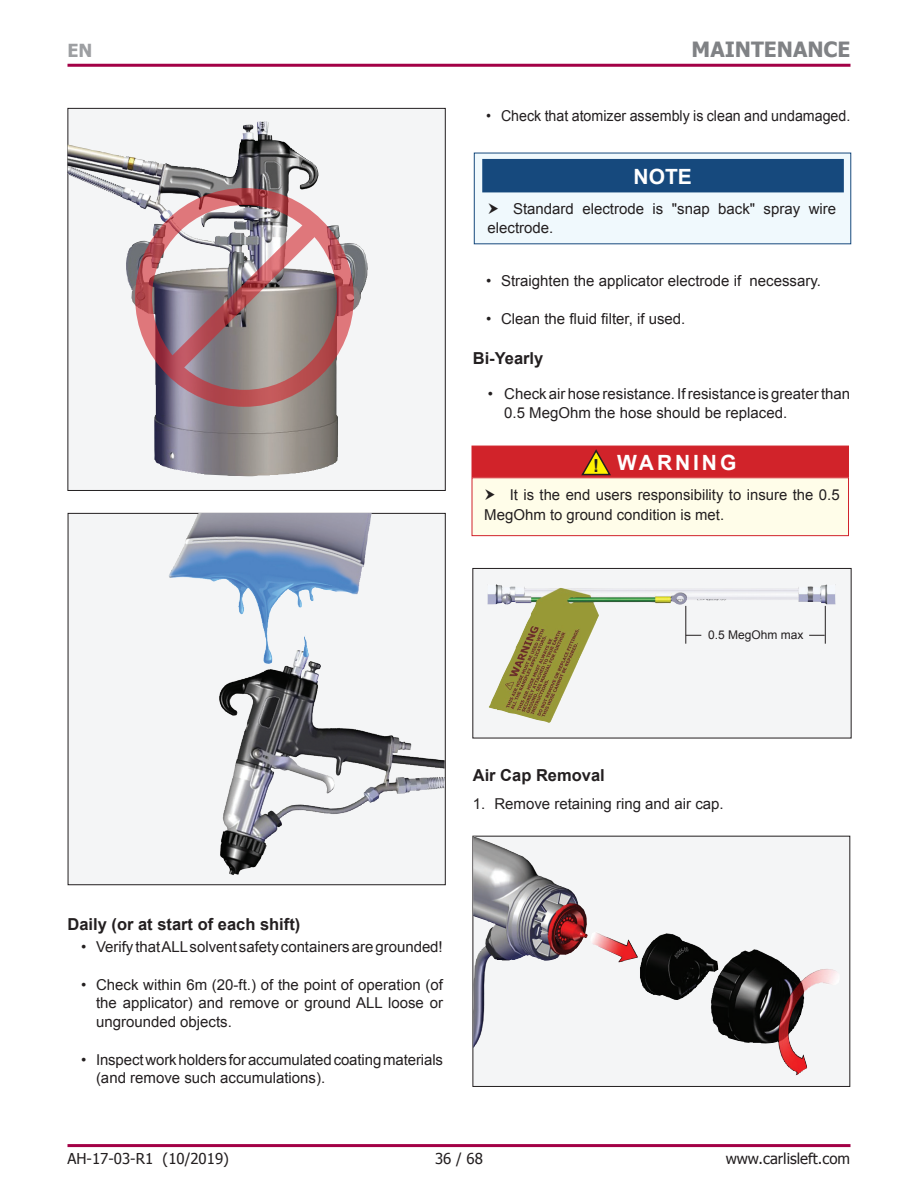
<style>
.page{position:relative;width:918px;height:1188px;background:#fff}
.page>*{position:absolute;margin:0;border:0;box-sizing:border-box;transform-origin:0 0}
.t1{font:700 21px "Arial";letter-spacing:.14em;color:#fff}
.t2{font:700 21px "Tahoma";color:#808285}
.t3{font:700 18px "Tahoma";color:#9d9fa2}
.t4{font:700 16.5px "Arial";color:#231f20}
.t5{font:15px/18.8px "Arial";color:#231f20}
.t6{font:15px "Arial";color:#231f20;scale:.95 1}
.t7{font:15px "Tahoma";color:#231f20}
.t8{font:12px "Arial";color:#231f20}
</style>
<div class="page">
<svg style="left:70px;top:110px;width:374px;height:379px;fill:#f4f5f6"></svg>
<svg style="left:70px;top:515px;width:374px;height:368px;fill:#f4f5f6"></svg>
<img style="left:169px;top:513px;width:104px;height:151px">
<svg style="left:475px;top:838px;width:373px;height:247px;fill:#f4f5f6"></svg>
<div style="left:473px;top:836px;width:377px;height:251px;border:1px solid #231f20"></div>
<img style="left:473px;top:861px;width:115px;height:187px">
<img style="left:68px;top:121px;width:199px;height:82px">
<div style="left:135px;top:188px;width:219px;height:219px;border:17px solid #d1232a;border-radius:50%"></div>
<svg style="left:146px;top:205px;width:189px;height:189px;background:#a98c90"></svg>
<div style="left:472px;top:446px;width:377px;height:31px;background:#d1232a"></div>
<div style="left:472px;top:477px;width:377px;height:59px;background:#fffde9;border:1px solid #d1232a"></div>
<svg style="left:580px;top:449px;width:32px;height:27px"></svg>
<div style="left:474px;top:153px;width:377px;height:91px;background:#f0f9fd"></div>
<div style="left:482px;top:159px;width:362px;height:33px;background:#16497d"></div>
<div style="left:473px;top:568px;width:378px;height:170px;background:#f4f5f6"></div>
<div style="left:472px;top:568px;width:380px;height:170px;border:1px solid #231f20"></div>
<img style="left:488px;top:584px;width:347px;height:139px">
<hr style="left:685px;top:606px;width:1px;height:38px;background:#231f20">
<hr style="left:825px;top:606px;width:1px;height:38px;background:#231f20">
<svg style="left:809px;top:635px;width:16px;height:1px"></svg>
<svg style="left:686px;top:635px;width:15px;height:1px"></svg>
<hr style="left:68px;top:64px;width:782px;height:3px;background:#a30146">
<hr style="left:68px;top:1144px;width:782px;height:3px;background:#a30146">
<p class="t3" style="left:68px;top:37px;width:26px">EN</p>
<h1 class="t2" style="left:692px;top:35px;width:160px">MAINTENANCE</h1>
<p class="t6" style="left:486px;top:106px;width:385px">• Check that atomizer assembly is clean and undamaged.</p>
<h1 class="t1" style="left:634px;top:163px;width:60px">NOTE</h1>
<p class="t5" style="left:488px;top:199px;width:350px;text-indent:26px">Standard electrode is "snap back" spray wire electrode.</p>
<p class="t5" style="left:486px;top:272px;width:336px">• Straighten the applicator electrode if necessary.</p>
<p class="t5" style="left:486px;top:309px;width:201px">• Clean the fluid filter, if used.</p>
<p class="t4" style="left:473px;top:347px;width:72px">Bi-Yearly</p>
<p class="t5" style="left:504px;top:384px;width:347px;line-height:19.8px;text-indent:-16px">• Check air hose resistance. If resistance is greater than<br>0.5 MegOhm the hose should be replaced.</p>
<h1 class="t1" style="left:593px;top:449px;width:145px"><sub>!</sub> WARNING</h1>
<p class="t5" style="left:484px;top:485px;width:357px;line-height:19.8px;text-indent:26px">It is the end users responsibility to insure the 0.5<br>MegOhm to ground condition is met.</p>
<p class="t8" style="left:708px;top:627px;width:97px">0.5 MegOhm max</p>
<p class="t4" style="left:473px;top:764px;width:134px">Air Cap Removal</p>
<p class="t5" style="left:473px;top:795px;width:252px">1. Remove retaining ring and air cap.</p>
<p class="t4" style="left:68px;top:914px;width:234px">Daily (or at start of each shift)</p>
<p class="t5" style="left:81px;top:938px;width:363px">• Verify that ALL solvent safety containers are grounded!</p>
<p class="t5" style="left:96px;top:975px;width:349px;text-align:justify;text-indent:-15px">• Check within 6m (20-ft.) of the point of operation (of the applicator) and remove or ground ALL loose or ungrounded objects.</p>
<p class="t5" style="left:96px;top:1050px;width:349px;text-indent:-15px">• Inspect work holders for accumulated coating materials (and remove such accumulations).</p>
<p class="t7" style="left:68px;top:1148px;width:163px">AH-17-03-R1 (10/2019)</p>
<p class="t7" style="left:435px;top:1148px;width:49px">36 / 68</p>
<p class="t7" style="left:726px;top:1148px;width:126px">www.carlisleft.com</p>
</div>
